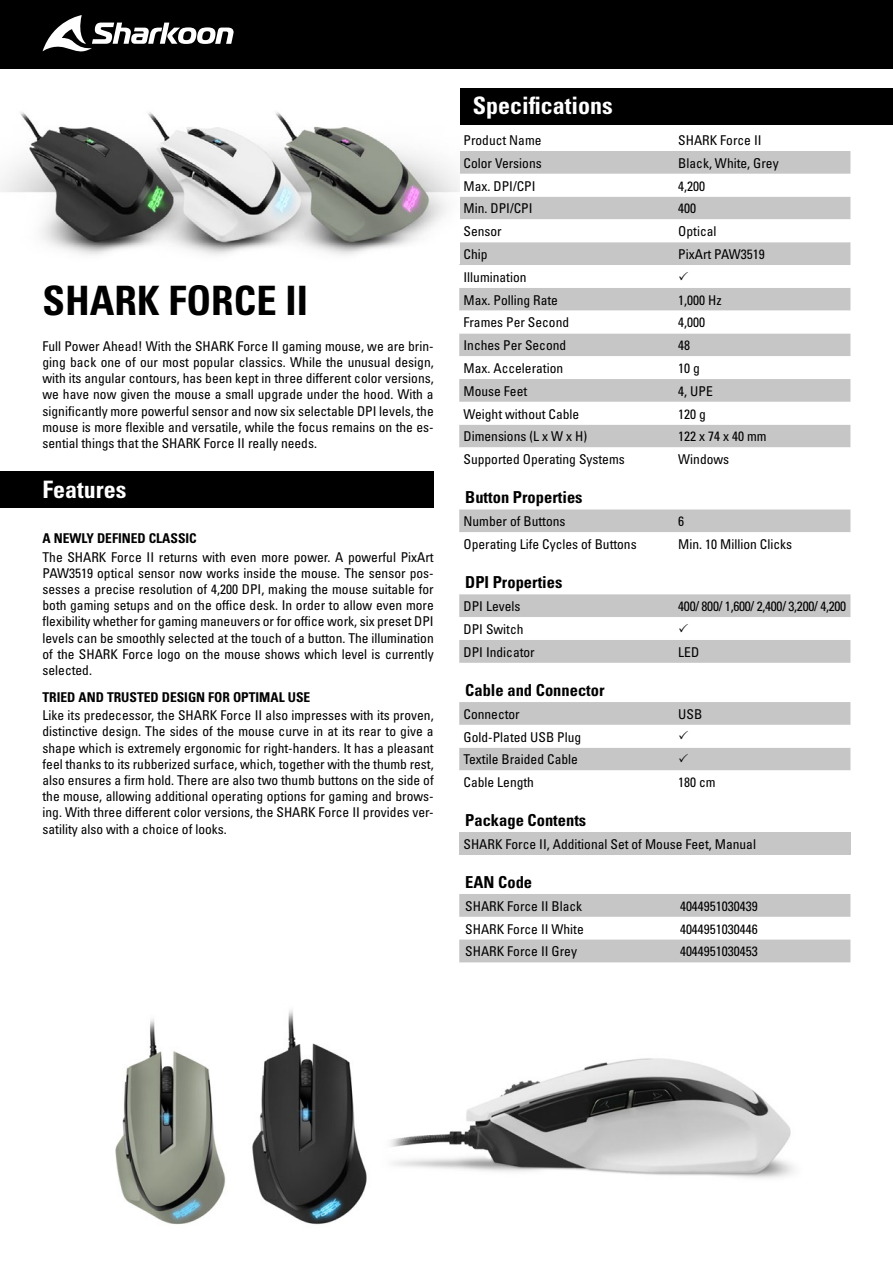
<style>
.page{position:relative;width:893px;height:1263px;background:#fff}
.page>*{position:absolute;margin:0;border:0;box-sizing:border-box;transform-origin:0 0}
.t1{font:40.5px "Univers LTCYR 67 Bold Cond";color:#000}
.t2{font:24px "Univers LTCYR 67 Bold Cond";color:#fff}
.t3{font:16.5px "Univers LTCYR 67 Bold Cond";color:#000}
.t4{font:condensed 13.5px/16.2px "Univers LTCYR 57";color:#000}
.t5{font:13.5px "Univers LTCYR 67 Bold Cond";color:#000}
.t6{font:condensed 13.5px "Univers LTCYR 57";letter-spacing:-.02em;color:#000}
</style>
<div class="page">
<div style="left:0;top:0;width:893px;height:69px;background:#000"></div>
<div style="left:459px;top:88px;width:434px;height:37px;background:#000"></div>
<svg style="left:43px;top:15px;width:191px;height:37px"></svg>
<div style="left:460px;top:151px;width:390px;height:23px;background:#c6c6c6"></div>
<svg style="left:459px;top:182px;width:391px;height:266px;fill:#c6c6c6"></svg>
<svg style="left:459px;top:311px;width:391px;height:68px"></svg>
<div style="left:459px;top:509px;width:391px;height:23px;background:#c6c6c6"></div>
<div style="left:459px;top:832px;width:391px;height:23px;background:#c6c6c6"></div>
<div style="left:0;top:471px;width:434px;height:37px;background:#000"></div>
<img style="left:0;top:112px;width:459px;height:143px">
<img style="left:390px;top:1058px;width:404px;height:121px">
<img style="left:115px;top:1019px;width:111px;height:206px">
<img style="left:252px;top:1010px;width:115px;height:215px">
<svg style="left:459px;top:894px;width:391px;height:68px"></svg>
<svg style="left:679px;top:271px;width:9px;height:9px"></svg>
<svg style="left:459px;top:594px;width:391px;height:69px"></svg>
<svg style="left:459px;top:702px;width:391px;height:69px"></svg>
<h1 class="t1" style="left:43px;top:276px;width:267px">SHARK FORCE II</h1>
<p class="t4" style="left:43px;top:338px;width:393px;text-align:justify">Full Power Ahead! With the SHARK Force II gaming mouse, we are brin&shy;ging back one of our most popular classics. While the unusual design, with its angular contours, has been kept in three different color versions, we have now given the mouse a small upgrade under the hood. With a significantly more powerful sensor and now six selectable DPI levels, the mouse is more flexible and versatile, while the focus remains on the es&shy;sential things that the SHARK Force II really needs.</p>
<h2 class="t2" style="left:43px;top:474px;width:85px">Features</h2>
<p class="t5" style="left:43px;top:530px;width:156px">A NEWLY DEFINED CLASSIC</p>
<p class="t4" style="left:43px;top:548px;width:393px;text-align:justify">The SHARK Force II returns with even more power. A powerful PixArt PAW3519 optical sensor now works inside the mouse. The sensor pos&shy;sesses a precise resolution of 4,200 DPI, making the mouse suitable for both gaming setups and on the office desk. In order to allow even more flexibility whether for gaming maneuvers or for office work, six preset DPI levels can be smoothly selected at the touch of a button. The illumination of the SHARK Force logo on the mouse shows which level is currently selected.</p>
<p class="t5" style="left:43px;top:689px;width:269px">TRIED AND TRUSTED DESIGN FOR OPTIMAL USE</p>
<p class="t4" style="left:43px;top:707px;width:393px;text-align:justify">Like its predecessor, the SHARK Force II also impresses with its proven, distinctive design. The sides of the mouse curve in at its rear to give a shape which is extremely ergonomic for right-handers. It has a pleasant feel thanks to its rubberized surface, which, together with the thumb rest, also ensures a firm hold. There are also two thumb buttons on the side of the mouse, allowing additional operating options for gaming and brows&shy;ing. With three different color versions, the SHARK Force II provides ver&shy;satility also with a choice of looks.</p>
<h2 class="t2" style="left:473px;top:91px;width:142px">Specifications</h2>
<p class="t4" style="left:463px;top:132px;width:80px">Product Name</p>
<p class="t4" style="left:678px;top:132px;width:85px">SHARK Force II</p>
<p class="t4" style="left:463px;top:155px;width:80px">Color Versions</p>
<p class="t4" style="left:678px;top:155px;width:102px">Black, White, Grey</p>
<p class="t4" style="left:463px;top:177px;width:74px">Max. DPI/CPI</p>
<p class="t4" style="left:678px;top:177px;width:28px">4,200</p>
<p class="t4" style="left:463px;top:200px;width:71px">Min. DPI/CPI</p>
<p class="t4" style="left:678px;top:200px;width:19px">400</p>
<p class="t4" style="left:463px;top:223px;width:40px">Sensor</p>
<p class="t4" style="left:678px;top:223px;width:40px">Optical</p>
<p class="t4" style="left:463px;top:246px;width:26px">Chip</p>
<p class="t4" style="left:678px;top:246px;width:88px">PixArt PAW3519</p>
<p class="t4" style="left:463px;top:265px;width:96px;line-height:22.8px">Illumination<br>Max. Polling Rate</p>
<p class="t4" style="left:678px;top:291px;width:45px">1,000 Hz</p>
<p class="t4" style="left:463px;top:314px;width:107px">Frames Per Second</p>
<p class="t4" style="left:678px;top:314px;width:28px">4,000</p>
<p class="t4" style="left:463px;top:337px;width:104px">Inches Per Second</p>
<p class="t4" style="left:678px;top:337px;width:13px">48</p>
<p class="t4" style="left:463px;top:360px;width:101px">Max. Acceleration</p>
<p class="t4" style="left:678px;top:360px;width:23px">10 g</p>
<p class="t4" style="left:463px;top:383px;width:65px">Mouse Feet</p>
<p class="t4" style="left:678px;top:383px;width:36px">4, UPE</p>
<p class="t4" style="left:463px;top:405px;width:117px">Weight without Cable</p>
<p class="t4" style="left:678px;top:405px;width:29px">120 g</p>
<p class="t4" style="left:463px;top:428px;width:125px">Dimensions (L x W x H)</p>
<p class="t4" style="left:678px;top:428px;width:90px">122 x 74 x 40 mm</p>
<p class="t4" style="left:463px;top:451px;width:163px">Supported Operating Systems</p>
<p class="t4" style="left:678px;top:451px;width:52px">Windows</p>
<p class="t3" style="left:465px;top:487px;width:119px">Button Properties</p>
<p class="t4" style="left:463px;top:513px;width:103px">Number of Buttons</p>
<p class="t4" style="left:678px;top:513px;width:7px">6</p>
<p class="t4" style="left:463px;top:536px;width:175px">Operating Life Cycles of Buttons</p>
<p class="t4" style="left:678px;top:536px;width:115px">Min. 10 Million Clicks</p>
<p class="t3" style="left:465px;top:572px;width:99px">DPI Properties</p>
<p class="t4" style="left:463px;top:598px;width:58px">DPI Levels</p>
<p class="t6" style="left:678px;top:598px;width:169px">400/ 800/ 1,600/ 2,400/ 3,200/ 4,200</p>
<p class="t4" style="left:463px;top:617px;width:73px;line-height:22.8px">DPI Switch<br>DPI Indicator</p>
<p class="t4" style="left:678px;top:643px;width:22px">LED</p>
<p class="t3" style="left:465px;top:680px;width:141px">Cable and Connector</p>
<p class="t4" style="left:463px;top:706px;width:58px">Connector</p>
<p class="t4" style="left:678px;top:706px;width:26px">USB</p>
<p class="t4" style="left:463px;top:725px;width:119px;line-height:22.8px">Gold-Plated USB Plug<br>Textile Braided Cable<br>Cable Length</p>
<p class="t4" style="left:678px;top:774px;width:39px">180 cm</p>
<p class="t3" style="left:465px;top:810px;width:123px">Package Contents</p>
<p class="t4" style="left:463px;top:836px;width:294px">SHARK Force II, Additional Set of Mouse Feet, Manual</p>
<p class="t3" style="left:465px;top:872px;width:68px">EAN Code</p>
<p class="t4" style="left:465px;top:897px;width:118px">SHARK Force II Black</p>
<p class="t4" style="left:680px;top:897px;width:79px">4044951030439</p>
<p class="t4" style="left:465px;top:920px;width:120px">SHARK Force II White</p>
<p class="t4" style="left:680px;top:920px;width:79px">4044951030446</p>
<p class="t4" style="left:465px;top:943px;width:113px">SHARK Force II Grey</p>
<p class="t4" style="left:680px;top:943px;width:79px">4044951030453</p>
</div>
